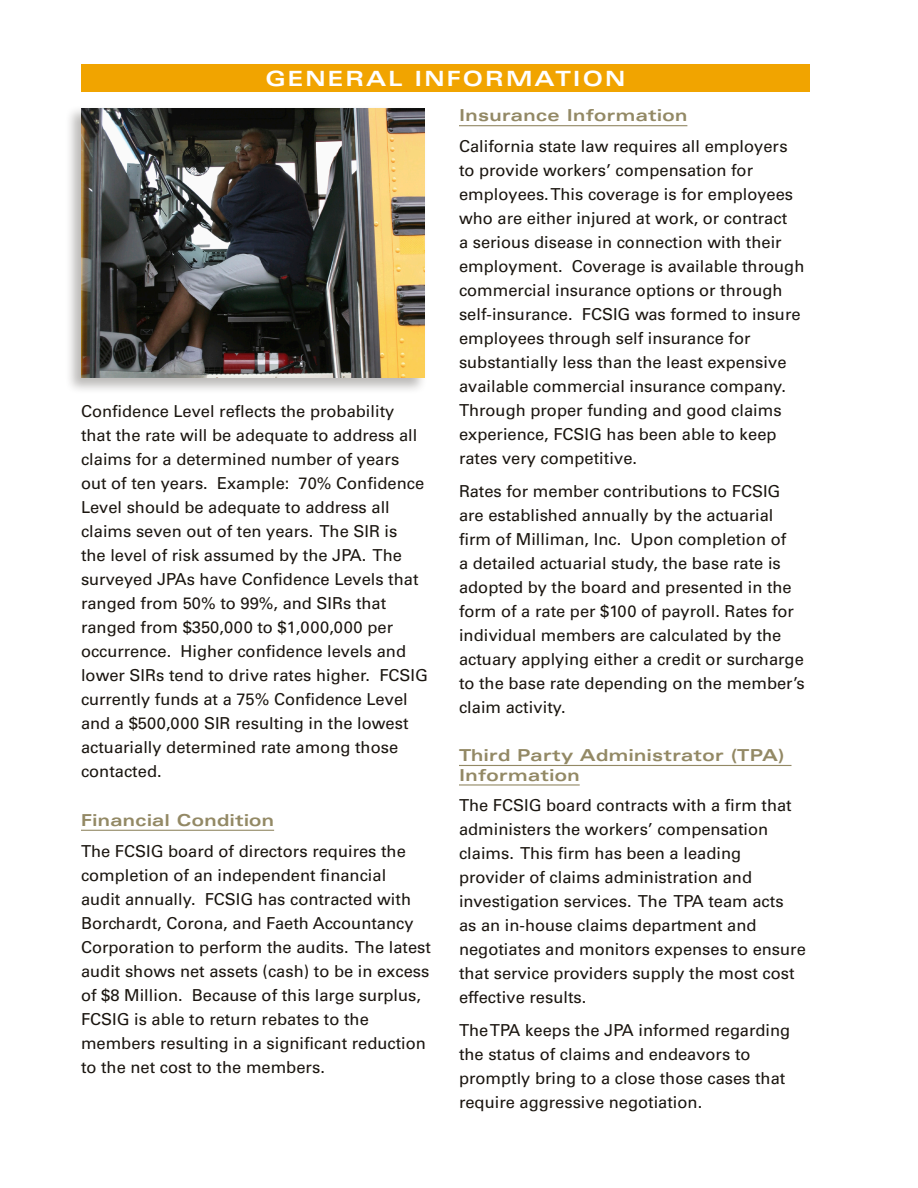
<style>
.page{position:relative;width:918px;height:1188px;background:#fff}
.page>*{position:absolute;margin:0;border:0;box-sizing:border-box;transform-origin:0 0}
.t1{font:700 expanded 21px "Univers";letter-spacing:.1em;color:#fff}
.t2{font:16.5px/24px "Univers";color:#1a150f}
.t3{font:700 expanded 16.5px/19.5px "Univers";letter-spacing:.025em;color:#938965}
</style>
<div class="page">
<hr style="left:81px;top:830px;width:193px;height:1px;background:#938965">
<hr style="left:459px;top:125px;width:228px;height:1px;background:#938965">
<hr style="left:459px;top:765px;width:333px;height:1px;background:#938965">
<hr style="left:459px;top:784px;width:121px;height:2px;background:#938965">
<div style="left:81px;top:64px;width:729px;height:28px;background:#f1a400"></div>
<div style="left:64px;top:104px;width:363px;height:290px;background:#1a150f;opacity:.3"></div>
<img style="left:81px;top:108px;width:343px;height:270px">
<p class="t1" style="left:266px;top:67px;width:361px">GENERAL INFORMATION</p>
<p class="t2" style="left:81px;top:400px;width:348px">Confidence Level reflects the probability that the rate will be adequate to address all claims for a determined number of years out of ten years. Example: 70% Confidence Level should be adequate to address all claims seven out of ten years. The SIR is<br>the level of risk assumed by the JPA. The surveyed JPAs have Confidence Levels that ranged from 50% to 99%, and SIRs that ranged from $350,000 to $1,000,000 per occurrence. Higher confidence levels and lower SIRs tend to drive rates higher. FCSIG currently funds at a 75% Confidence Level and a $500,000 SIR resulting in the lowest actuarially determined rate among those contacted.</p>
<p class="t3" style="left:81px;top:810px;width:195px">Financial Condition</p>
<p class="t2" style="left:81px;top:839px;width:351px">The FCSIG board of directors requires the completion of an independent financial<br>audit annually. FCSIG has contracted with Borchardt, Corona, and Faeth Accountancy Corporation to perform the audits. The latest audit shows net assets (cash) to be in excess of $8 Million. Because of this large surplus, FCSIG is able to return rebates to the members resulting in a significant reduction to the net cost to the members.</p>
<p class="t3" style="left:459px;top:105px;width:230px">Insurance Information</p>
<p class="t2" style="left:459px;top:134px;width:347px">California state law requires all employers to provide workers’ compensation for employees. This coverage is for employees who are either injured at work, or contract<br>a serious disease in connection with their employment. Coverage is available through commercial insurance options or through self-insurance. FCSIG was formed to insure employees through self insurance for substantially less than the least expensive available commercial insurance company.<br>Through proper funding and good claims experience, FCSIG has been able to keep rates very competitive.</p>
<p class="t2" style="left:459px;top:479px;width:347px">Rates for member contributions to FCSIG are established annually by the actuarial firm of Milliman, Inc. Upon completion of<br>a detailed actuarial study, the base rate is adopted by the board and presented in the form of a rate per $100 of payroll. Rates for individual members are calculated by the actuary applying either a credit or surcharge to the base rate depending on the member’s claim activity.</p>
<p class="t3" style="left:459px;top:745px;width:327px">Third Party Administrator (TPA)<br>Information</p>
<p class="t2" style="left:459px;top:794px;width:348px">The FCSIG board contracts with a firm that administers the workers’ compensation claims. This firm has been a leading provider of claims administration and investigation services. The TPA team acts<br>as an in-house claims department and negotiates and monitors expenses to ensure that service providers supply the most cost effective results.</p>
<p class="t2" style="left:459px;top:1018px;width:333px">The TPA keeps the JPA informed regarding the status of claims and endeavors to promptly bring to a close those cases that require aggressive negotiation.</p>
</div>
